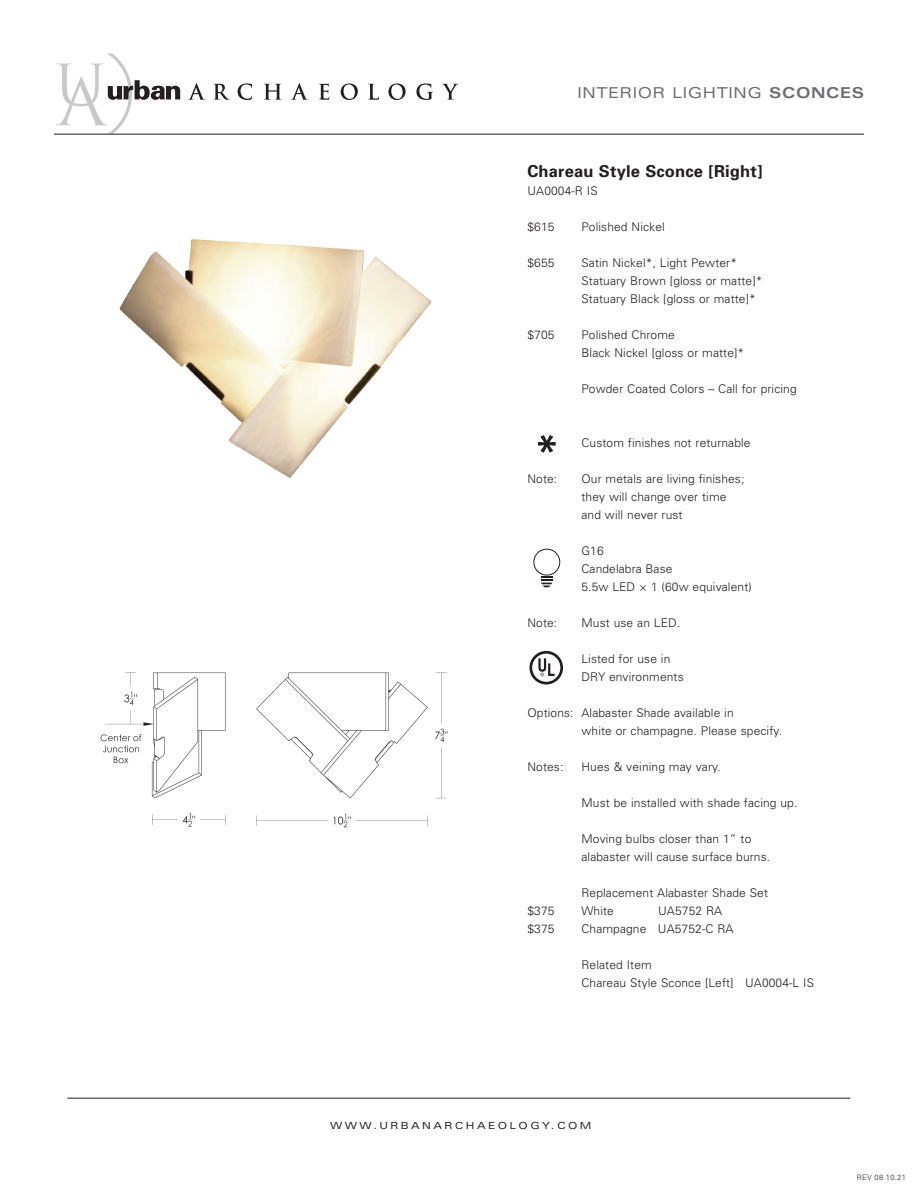
<style>
.page{position:relative;width:918px;height:1188px;background:#fff}
.page>*{position:absolute;margin:0;border:0;box-sizing:border-box;transform-origin:0 0}
.t1{font:700 16.5px "Univers";letter-spacing:.01em;color:#231f20}
.t2{font:expanded 15px "Univers";letter-spacing:.04em;color:#6c6d70}
.t3{font:300 12px/18px "Univers";letter-spacing:.01em;color:#231f20}
.t4{font:expanded 9.75px "Univers";letter-spacing:.25em;color:#231f20}
.t5{font:300 7.5px "Univers";letter-spacing:.04em;color:#231f20}
.s1{font-weight:700}
</style>
<div class="page">
<svg style="left:188px;top:83px;width:17px;height:17px"></svg>
<svg style="left:213px;top:84px;width:17px;height:16px"></svg>
<svg style="left:238px;top:83px;width:14px;height:17px"></svg>
<svg style="left:264px;top:84px;width:18px;height:16px"></svg>
<svg style="left:291px;top:83px;width:17px;height:17px"></svg>
<svg style="left:319px;top:84px;width:10px;height:16px"></svg>
<svg style="left:341px;top:83px;width:17px;height:17px"></svg>
<svg style="left:368px;top:84px;width:11px;height:16px"></svg>
<svg style="left:388px;top:83px;width:18px;height:17px"></svg>
<svg style="left:416px;top:83px;width:17px;height:17px"></svg>
<svg style="left:442px;top:84px;width:16px;height:16px"></svg>
<svg style="left:54px;top:53px;width:126px;height:81px"></svg>
<hr style="left:54px;top:134px;width:810px;height:1px;background:#231f20">
<hr style="left:67px;top:1098px;width:783px;height:1px;background:#231f20">
<img style="left:100px;top:672px;width:348px;height:156px">
<img style="left:119px;top:239px;width:313px;height:239px">
<svg style="left:538px;top:435px;width:17px;height:18px"></svg>
<svg style="left:529px;top:651px;width:34px;height:33px"></svg>
<svg style="left:541px;top:577px;width:11px;height:10px"></svg>
<div style="left:534px;top:549px;width:26px;height:26px;border:1px solid #231f20;border-radius:50%"></div>
<p class="t2" style="left:578px;top:83px;width:288px">INTERIOR LIGHTING <span class="s1">SCONCES</span></p>
<h1 class="t1" style="left:527px;top:161px;width:237px">Chareau Style Sconce [Right]</h1>
<p class="t3" style="left:527px;top:181px;width:72px">UA0004-R IS</p>
<p class="t3" style="left:527px;top:217px;width:29px">$615</p>
<p class="t3" style="left:581px;top:217px;width:85px">Polished Nickel</p>
<p class="t3" style="left:527px;top:253px;width:29px">$655</p>
<p class="t3" style="left:581px;top:253px;width:183px">Satin Nickel*, Light Pewter*<br>Statuary Brown [gloss or matte]*<br>Statuary Black [gloss or matte]*</p>
<p class="t3" style="left:527px;top:325px;width:29px">$705</p>
<p class="t3" style="left:581px;top:325px;width:164px">Polished Chrome<br>Black Nickel [gloss or matte]*</p>
<p class="t3" style="left:581px;top:379px;width:217px">Powder Coated Colors – Call for pricing</p>
<p class="t3" style="left:581px;top:433px;width:171px">Custom finishes not returnable</p>
<p class="t3" style="left:527px;top:469px;width:31px">Note:</p>
<p class="t3" style="left:581px;top:469px;width:164px">Our metals are living finishes; they will change over time and will never rust</p>
<p class="t3" style="left:581px;top:541px;width:172px">G16<br>Candelabra Base<br>5.5w LED × 1 (60w equivalent)</p>
<p class="t3" style="left:527px;top:613px;width:31px">Note:</p>
<p class="t3" style="left:581px;top:613px;width:100px">Must use an LED.</p>
<p class="t3" style="left:581px;top:649px;width:104px">Listed for use in<br>DRY environments</p>
<p class="t3" style="left:581px;top:703px;width:202px;text-indent:-54px">Options: Alabaster Shade available in<br>white or champagne. Please specify.</p>
<p class="t3" style="left:527px;top:757px;width:37px">Notes:</p>
<p class="t3" style="left:581px;top:757px;width:141px">Hues &amp; veining may vary.</p>
<p class="t3" style="left:581px;top:793px;width:217px">Must be installed with shade facing up.</p>
<p class="t3" style="left:581px;top:829px;width:190px">Moving bulbs closer than 1” to alabaster will cause surface burns.</p>
<p class="t3" style="left:581px;top:883px;width:188px">Replacement Alabaster Shade Set</p>
<p class="t3" style="left:527px;top:901px;width:29px">$375</p>
<p class="t3" style="left:581px;top:901px;width:34px">White</p>
<p class="t3" style="left:658px;top:901px;width:65px">UA5752 RA</p>
<p class="t3" style="left:527px;top:919px;width:29px">$375</p>
<p class="t3" style="left:581px;top:919px;width:154px">Champagne UA5752-C RA</p>
<p class="t3" style="left:581px;top:955px;width:234px">Related Item<br>Chareau Style Sconce [Left] UA0004-L IS</p>
<p class="t4" style="left:330px;top:1120px;width:263px">WWW.URBANARCHAEOLOGY.COM</p>
<p class="t5" style="left:857px;top:1172px;width:50px">REV 08.10.21</p>
</div>
